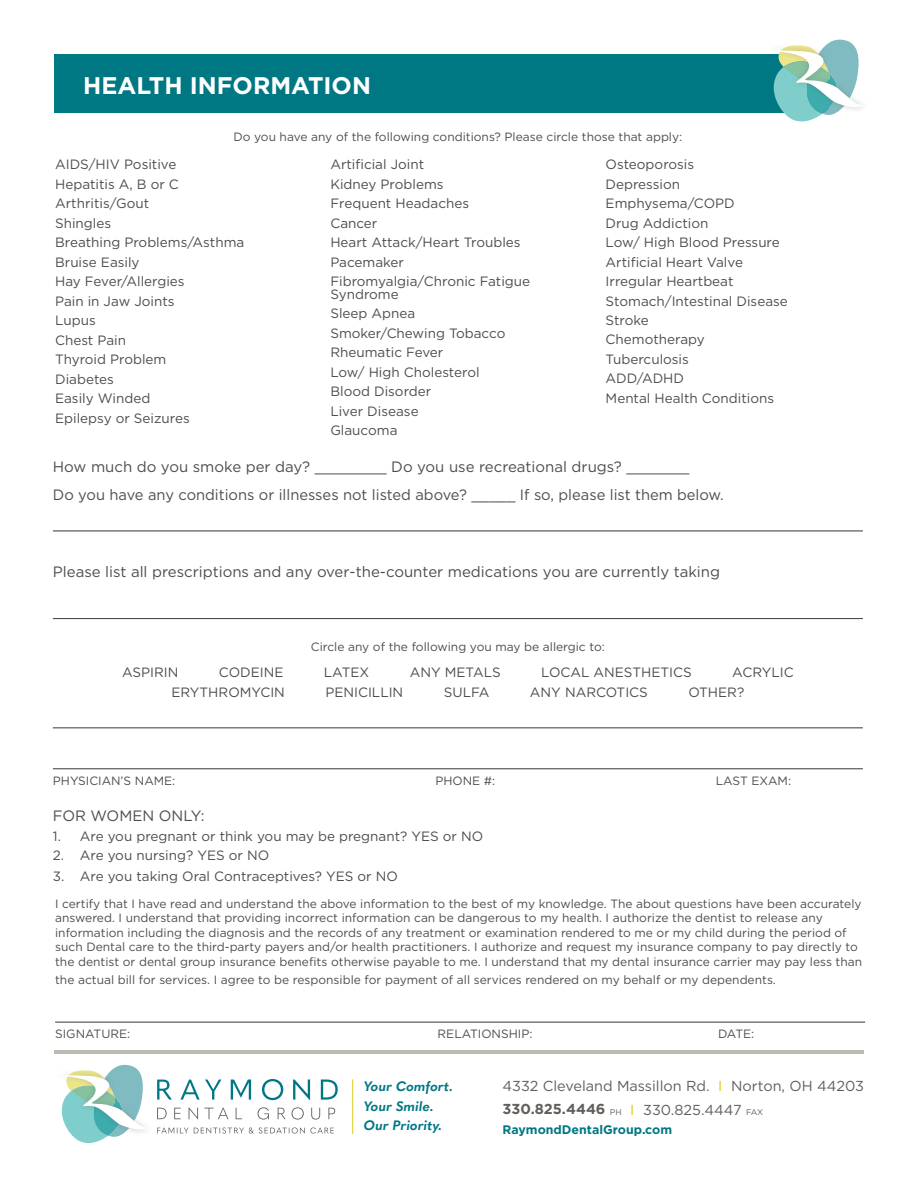
<style>
.page{position:relative;width:918px;height:1188px;background:#fff}
.page>*{position:absolute;margin:0;border:0;box-sizing:border-box;transform-origin:0 0}
.t1{font:700 24px "Gotham HTF";color:#fff}
.t2{font:15px/27.8px "Gotham HTF";color:#4d4d4f}
.t3{font:14.4px/24px "Gotham HTF";color:#625e5b}
.t4{font:13.5px/19.5px "Gotham HTF";color:#4d4d4f}
.t5{font:italic 700 13.5px/19.5px "Quasimoda";color:#007785}
.t6{font:700 12.3px "Gotham HTF";color:#007785}
.t7{font:12px/14.4px "Gotham HTF";color:#4d4d4f}
.s1{color:#daca18}
.s2{font-weight:700}
.s3{font-size:8.25px}
</style>
<div class="page">
<hr style="left:54px;top:1051px;width:810px;height:3px;background:#bcbab2">
<svg style="left:157px;top:1127px;width:177px;height:7px"></svg>
<svg style="left:61px;top:1065px;width:85px;height:78px"></svg>
<svg style="left:157px;top:1079px;width:181px;height:21px"></svg>
<svg style="left:157px;top:1107px;width:178px;height:13px"></svg>
<hr style="left:352px;top:1079px;width:1px;height:55px;background:#daca18">
<div style="left:54px;top:54px;width:774px;height:58px;background:#007884"></div>
<div style="left:764px;top:44px;width:105px;height:69px;background:#625e5b;opacity:.3"></div>
<svg style="left:768px;top:39px;width:97px;height:83px"></svg>
<hr style="left:53px;top:618px;width:810px;height:1px;background:#4d4d4f">
<hr style="left:53px;top:727px;width:810px;height:1px;background:#4d4d4f">
<hr style="left:53px;top:768px;width:810px;height:1px;background:#4d4d4f">
<hr style="left:55px;top:1022px;width:810px;height:1px;background:#4d4d4f">
<hr style="left:53px;top:530px;width:810px;height:1px;background:#4d4d4f">
<h1 class="t1" style="left:83px;top:72px;width:289px">HEALTH INFORMATION</h1>
<p class="t7" style="left:233px;top:129px;width:450px">Do you have any of the following conditions? Please circle those that apply:</p>
<p class="t4" style="left:55px;top:154px;width:191px">AIDS/HIV Positive<br>Hepatitis A, B or C<br>Arthritis/Gout<br>Shingles<br>Breathing Problems/Asthma<br>Bruise Easily<br>Hay Fever/Allergies<br>Pain in Jaw Joints<br>Lupus<br>Chest Pain<br>Thyroid Problem<br>Diabetes<br>Easily Winded<br>Epilepsy or Seizures</p>
<p class="t4" style="left:330px;top:154px;width:201px">Artificial Joint<br>Kidney Problems<br>Frequent Headaches<br>Cancer<br>Heart Attack/Heart Troubles<br>Pacemaker<br>Fibromyalgia/Chronic Fatigue</p>
<p class="t4" style="left:330px;top:284px;width:177px">Syndrome<br>Sleep Apnea<br>Smoker/Chewing Tobacco<br>Rheumatic Fever<br>Low/ High Cholesterol<br>Blood Disorder<br>Liver Disease<br>Glaucoma</p>
<p class="t4" style="left:606px;top:154px;width:184px">Osteoporosis<br>Depression<br>Emphysema/COPD<br>Drug Addiction<br>Low/ High Blood Pressure<br>Artificial Heart Valve<br>Irregular Heartbeat<br>Stomach/Intestinal Disease<br>Stroke<br>Chemotherapy<br>Tuberculosis<br>ADD/ADHD<br>Mental Health Conditions</p>
<p class="t2" style="left:53px;top:453px;width:672px">How much do you smoke per day? ________ Do you use recreational drugs? _______<br>Do you have any conditions or illnesses not listed above? _____ If so, please list them below.</p>
<p class="t2" style="left:53px;top:558px;width:669px">Please list all prescriptions and any over-the-counter medications you are currently taking</p>
<p class="t7" style="left:311px;top:640px;width:296px">Circle any of the following you may be allergic to:</p>
<p class="t4" style="left:122px;top:663px;width:58px">ASPIRIN</p>
<p class="t4" style="left:219px;top:663px;width:66px">CODEINE</p>
<p class="t4" style="left:324px;top:663px;width:47px">LATEX</p>
<p class="t4" style="left:410px;top:663px;width:93px">ANY METALS</p>
<p class="t4" style="left:541px;top:663px;width:152px">LOCAL ANESTHETICS</p>
<p class="t4" style="left:732px;top:663px;width:63px">ACRYLIC</p>
<p class="t4" style="left:171px;top:682px;width:115px">ERYTHROMYCIN</p>
<p class="t4" style="left:325px;top:682px;width:79px">PENICILLIN</p>
<p class="t4" style="left:444px;top:682px;width:47px">SULFA</p>
<p class="t4" style="left:530px;top:682px;width:119px">ANY NARCOTICS</p>
<p class="t4" style="left:688px;top:682px;width:57px">OTHER?</p>
<p class="t7" style="left:53px;top:773px;width:124px">PHYSICIAN’S NAME:</p>
<p class="t7" style="left:435px;top:773px;width:61px">PHONE #:</p>
<p class="t7" style="left:716px;top:773px;width:77px">LAST EXAM:</p>
<p class="t2" style="left:53px;top:802px;width:153px">FOR WOMEN ONLY:</p>
<p class="t4" style="left:53px;top:826px;width:432px">1. Are you pregnant or think you may be pregnant? YES or NO</p>
<p class="t4" style="left:53px;top:846px;width:218px">2. Are you nursing? YES or NO</p>
<p class="t4" style="left:53px;top:866px;width:346px">3. Are you taking Oral Contraceptives? YES or NO</p>
<p class="t7" style="left:55px;top:896px;width:809px">I certify that I have read and understand the above information to the best of my knowledge. The about questions have been accurately answered. I understand that providing incorrect information can be dangerous to my health. I authorize the dentist to release any information including the diagnosis and the records of any treatment or examination rendered to me or my child during the period of such Dental care to the third-party payers and/or health practitioners. I authorize and request my insurance company to pay directly to the dentist or dental group insurance benefits otherwise payable to me. I understand that my dental insurance carrier may pay less than</p>
<p class="t7" style="left:55px;top:972px;width:722px">the actual bill for services. I agree to be responsible for payment of all services rendered on my behalf or my dependents.</p>
<p class="t7" style="left:55px;top:1027px;width:77px">SIGNATURE:</p>
<p class="t7" style="left:438px;top:1027px;width:96px">RELATIONSHIP:</p>
<p class="t7" style="left:718px;top:1027px;width:38px">DATE:</p>
<p class="t5" style="left:364px;top:1076px;width:91px">Your Comfort.<br>Your Smile.<br>Our Priority.</p>
<p class="t3" style="left:502px;top:1073px;width:363px">4332 Cleveland Massillon Rd. <span class="s1">I</span> Norton, OH 44203<br><span class="s2">330.825.4446</span> <span class="s3">PH</span> <span class="s1">I</span> 330.825.4447 <span class="s3">FAX</span></p>
<p class="t6" style="left:502px;top:1123px;width:171px">RaymondDentalGroup.com</p>
</div>
